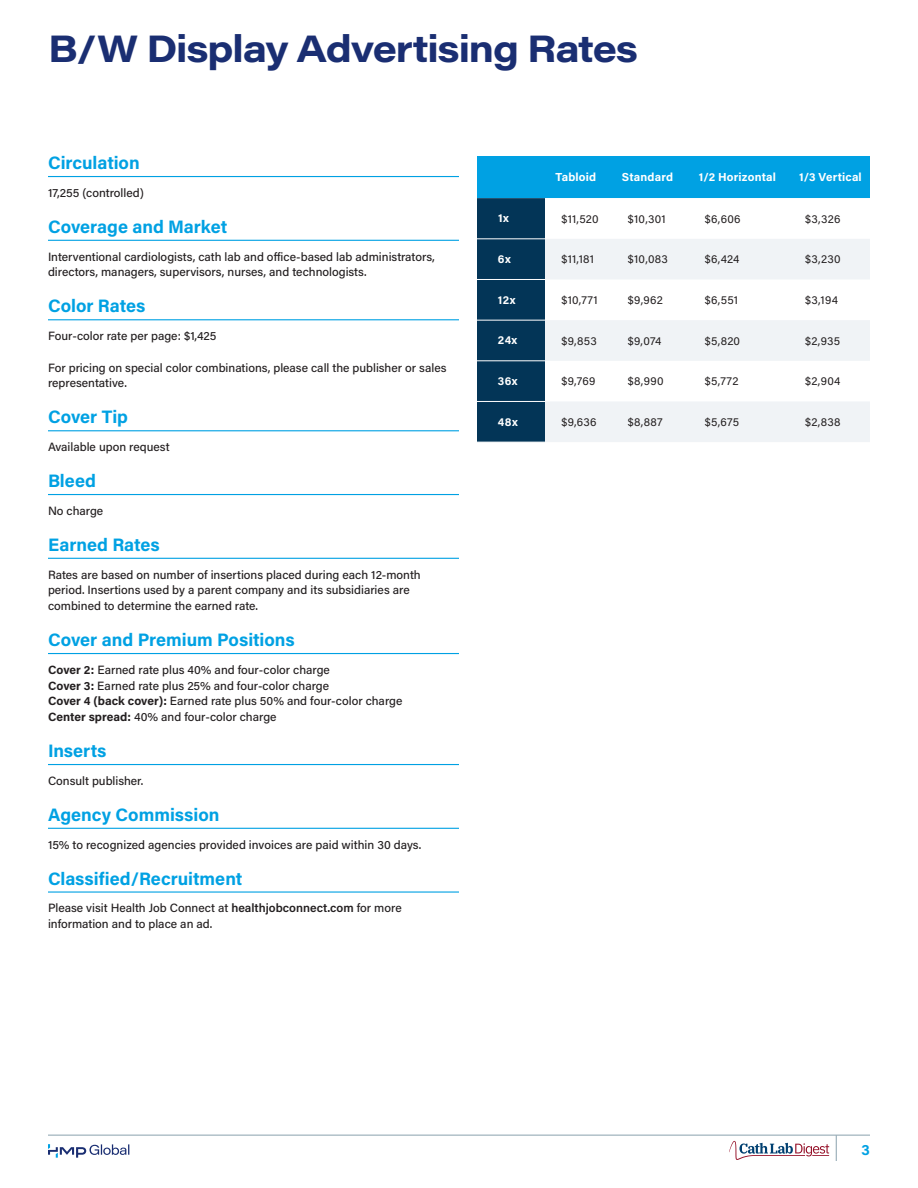
<style>
.page{position:relative;width:918px;height:1188px;background:#fff}
.page>*{position:absolute;margin:0;border:0;box-sizing:border-box;transform-origin:0 0}
.t1{font:700 37.5px "Acumin Pro Wide";letter-spacing:-.03em;color:#1a2e72}
.t2{font:700 18px "Acumin Pro";color:#00a1e3}
.t3{font:700 15px "Acumin Pro";color:#00a1e3}
.t4{font:500 12px/15.8px "Acumin Pro";color:#231f20}
.t5{font:11.7px "Acumin Pro";letter-spacing:.02em;color:#231f20}
.t6{font:700 11.7px "Acumin Pro";letter-spacing:.015em;color:#fff}
.s1{font-weight:700}
.s2{font-weight:600}
</style>
<div class="page">
<hr style="left:48px;top:1135px;width:822px;height:1px;background:#8aa1ad">
<svg style="left:836px;top:1135px;width:1px;height:26px"></svg>
<svg style="left:729px;top:1141px;width:100px;height:19px"></svg>
<svg style="left:48px;top:1144px;width:81px;height:14px"></svg>
<svg style="left:477px;top:156px;width:393px;height:286px;background:#026c9e"></svg>
<svg style="left:545px;top:198px;width:325px;height:41px"></svg>
<svg style="left:545px;top:239px;width:325px;height:203px;fill:#f0f3f6"></svg>
<hr style="left:477px;top:238px;width:68px;height:1px;background:#fff">
<hr style="left:477px;top:279px;width:68px;height:1px;background:#fff">
<hr style="left:477px;top:320px;width:68px;height:1px;background:#fff">
<hr style="left:477px;top:360px;width:68px;height:1px;background:#fff">
<hr style="left:477px;top:401px;width:68px;height:1px;background:#fff">
<hr style="left:48px;top:176px;width:411px;height:1px;background:#00a1e3">
<hr style="left:48px;top:240px;width:411px;height:1px;background:#00a1e3">
<hr style="left:48px;top:319px;width:411px;height:1px;background:#00a1e3">
<hr style="left:48px;top:430px;width:411px;height:1px;background:#00a1e3">
<hr style="left:48px;top:494px;width:411px;height:1px;background:#00a1e3">
<hr style="left:48px;top:558px;width:411px;height:1px;background:#00a1e3">
<hr style="left:48px;top:653px;width:411px;height:1px;background:#00a1e3">
<hr style="left:48px;top:764px;width:411px;height:1px;background:#00a1e3">
<hr style="left:48px;top:828px;width:411px;height:1px;background:#00a1e3">
<hr style="left:48px;top:891px;width:411px;height:2px;background:#00a1e3">
<h1 class="t1" style="left:48px;top:22px;width:592px">B/W Display Advertising Rates</h1>
<h2 class="t2" style="left:48px;top:150px;width:93px">Circulation</h2>
<p class="t4" style="left:48px;top:184px;width:97px">17,255 (controlled)</p>
<h2 class="t2" style="left:48px;top:214px;width:181px">Coverage and Market</h2>
<p class="t4" style="left:48px;top:248px;width:388px">Interventional cardiologists, cath lab and office-based lab administrators, directors, managers, supervisors, nurses, and technologists.</p>
<h2 class="t2" style="left:48px;top:294px;width:99px">Color Rates</h2>
<p class="t4" style="left:48px;top:328px;width:170px">Four-color rate per page: $1,425</p>
<p class="t4" style="left:48px;top:359px;width:400px">For pricing on special color combinations, please call the publisher or sales representative.</p>
<h2 class="t2" style="left:48px;top:405px;width:82px">Cover Tip</h2>
<p class="t4" style="left:48px;top:439px;width:123px">Available upon request</p>
<h2 class="t2" style="left:48px;top:468px;width:50px">Bleed</h2>
<p class="t4" style="left:48px;top:502px;width:57px">No charge</p>
<h2 class="t2" style="left:48px;top:532px;width:113px">Earned Rates</h2>
<p class="t4" style="left:48px;top:566px;width:374px">Rates are based on number of insertions placed during each 12-month period. Insertions used by a parent company and its subsidiaries are combined to determine the earned rate.</p>
<h2 class="t2" style="left:48px;top:627px;width:248px">Cover and Premium Positions</h2>
<p class="t4" style="left:48px;top:661px;width:356px"><span class="s1">Cover 2:</span> Earned rate plus 40% and four-color charge<br><span class="s1">Cover 3:</span> Earned rate plus 25% and four-color charge<br><span class="s1">Cover 4 (back cover):</span> Earned rate plus 50% and four-color charge <span class="s1">Center spread:</span> 40% and four-color charge</p>
<h2 class="t2" style="left:48px;top:738px;width:60px">Inserts</h2>
<p class="t4" style="left:48px;top:772px;width:97px">Consult publisher.</p>
<h2 class="t2" style="left:48px;top:802px;width:173px">Agency Commission</h2>
<p class="t4" style="left:48px;top:836px;width:375px">15% to recognized agencies provided invoices are paid within 30 days.</p>
<h2 class="t2" style="left:48px;top:866px;width:196px">Classified/Recruitment</h2>
<p class="t4" style="left:48px;top:900px;width:355px">Please visit Health Job Connect at <span class="s2">healthjobconnect.com</span> for more information and to place an ad.</p>
<p class="t6" style="left:555px;top:169px;width:42px">Tabloid</p>
<p class="t6" style="left:622px;top:169px;width:53px">Standard</p>
<p class="t6" style="left:699px;top:169px;width:78px">1/2 Horizontal</p>
<p class="t6" style="left:799px;top:169px;width:64px">1/3 Vertical</p>
<p class="t6" style="left:498px;top:210px;width:12px">1x</p>
<p class="t5" style="left:561px;top:210px;width:39px">$11,520</p>
<p class="t5" style="left:628px;top:210px;width:40px">$10,301</p>
<p class="t5" style="left:705px;top:210px;width:37px">$6,606</p>
<p class="t5" style="left:805px;top:210px;width:37px">$3,326</p>
<p class="t6" style="left:498px;top:251px;width:14px">6x</p>
<p class="t5" style="left:561px;top:251px;width:34px">$11,181</p>
<p class="t5" style="left:628px;top:251px;width:42px">$10,083</p>
<p class="t5" style="left:705px;top:251px;width:36px">$6,424</p>
<p class="t5" style="left:805px;top:251px;width:37px">$3,230</p>
<p class="t6" style="left:498px;top:292px;width:19px">12x</p>
<p class="t5" style="left:561px;top:292px;width:38px">$10,771</p>
<p class="t5" style="left:628px;top:292px;width:37px">$9,962</p>
<p class="t5" style="left:705px;top:292px;width:35px">$6,551</p>
<p class="t5" style="left:805px;top:292px;width:34px">$3,194</p>
<p class="t6" style="left:498px;top:332px;width:21px">24x</p>
<p class="t5" style="left:561px;top:332px;width:37px">$9,853</p>
<p class="t5" style="left:628px;top:332px;width:35px">$9,074</p>
<p class="t5" style="left:705px;top:332px;width:37px">$5,820</p>
<p class="t5" style="left:805px;top:332px;width:37px">$2,935</p>
<p class="t6" style="left:498px;top:373px;width:21px">36x</p>
<p class="t5" style="left:561px;top:373px;width:36px">$9,769</p>
<p class="t5" style="left:628px;top:373px;width:37px">$8,990</p>
<p class="t5" style="left:705px;top:373px;width:35px">$5,772</p>
<p class="t5" style="left:805px;top:373px;width:37px">$2,904</p>
<p class="t6" style="left:498px;top:413px;width:21px">48x</p>
<p class="t5" style="left:561px;top:414px;width:37px">$9,636</p>
<p class="t5" style="left:628px;top:414px;width:36px">$8,887</p>
<p class="t5" style="left:705px;top:414px;width:36px">$5,675</p>
<p class="t5" style="left:805px;top:414px;width:37px">$2,838</p>
<p class="t3" style="left:862px;top:1139px;width:10px">3</p>
</div>
